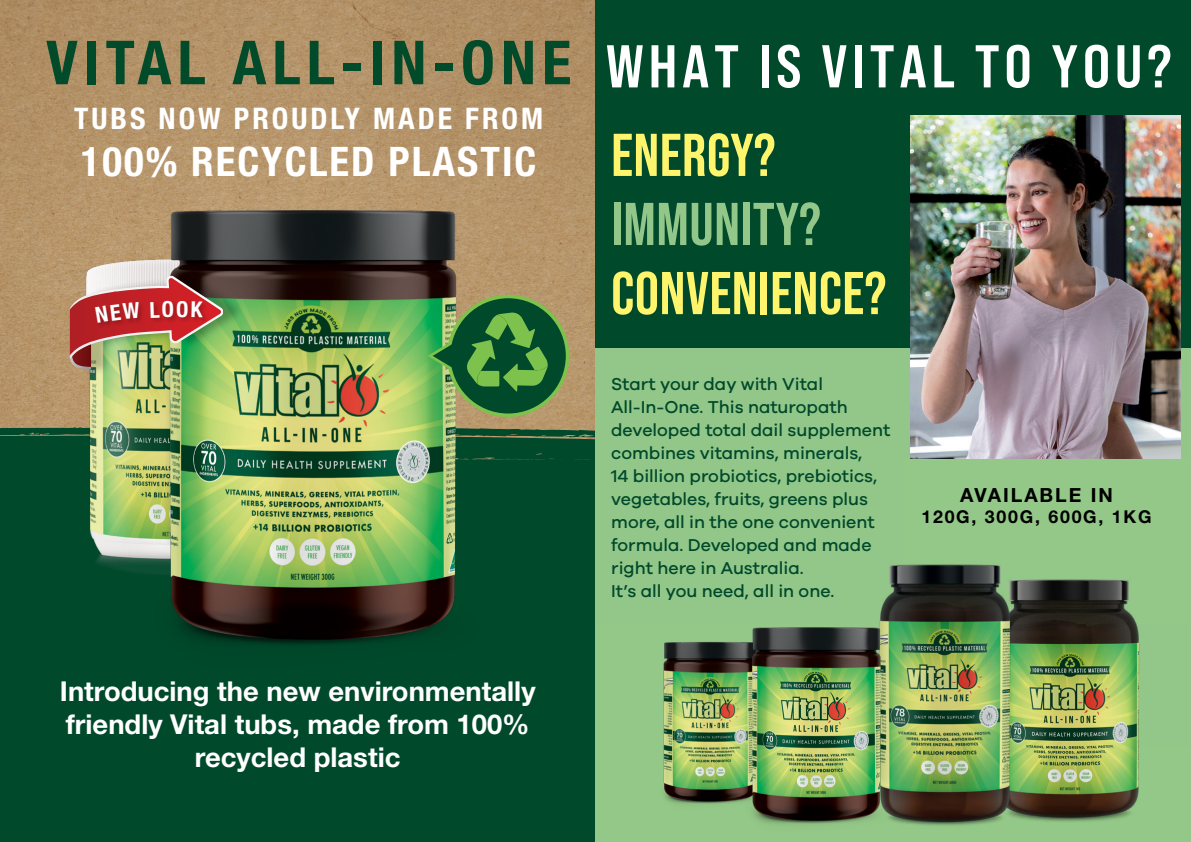
<style>
.page{position:relative;width:1191px;height:842px;background:#fff}
.page>*{position:absolute;margin:0;border:0;box-sizing:border-box;transform-origin:0 0}
.t1{font:700 condensed 60.9px "Helvetica Neue LT Std";letter-spacing:.1em;color:#024b2a}
.t2{font:700 60.2px "Bebas Neue Pro";letter-spacing:.01em;color:#fff56d}
.t3{font:60.2px "Bebas Neue Pro Sm E Bd";letter-spacing:.075em;color:#fff}
.t4{font:700 60.2px "Bebas Neue Pro";letter-spacing:.01em;color:#93c789}
.t5{font:700 condensed 40.7px "Helvetica Neue LT Std";letter-spacing:.05em;color:#fff}
.t6{font:700 condensed 29.8px "Helvetica Neue LT Std";letter-spacing:.1em;color:#fff}
.t7{font:700 27.4px/32.9px "Helvetica Neue LT Std";color:#fff;text-align:center}
.t8{font:700 condensed 22.1px "Helvetica Neue LT Std";color:#fff}
.t9{font:700 19.5px "Helvetica Neue LT Std";letter-spacing:.1em;color:#000}
.t10{font:500 17.7px/23px "Galano Grotesque";color:#00492b}
.t11{font:700 17.7px "Helvetica Neue LT Std";letter-spacing:.1em;color:#000}
</style>
<div class="page">
<img style="left:0;top:0;width:595px;height:84px">
<div style="left:0;top:717px;width:595px;height:125px;background:#00492b"></div>
<svg style="left:6px;top:824px;width:11px;height:7px"></svg>
<img style="left:0;top:84px;width:595px;height:633px">
<div style="left:75px;top:268px;width:169px;height:107px;background:#000;opacity:.24"></div>
<div style="left:449px;top:296px;width:118px;height:119px;background:#00492b;border-radius:50%"></div>
<div style="left:447px;top:295px;width:122px;height:122px;border:3px solid #7cc24b;border-radius:50%"></div>
<svg style="left:425px;top:312px;width:123px;height:80px"></svg>
<div style="left:595px;top:726px;width:596px;height:116px;background:#94c888"></div>
<div style="left:595px;top:6px;width:596px;height:465px;background:#00492b"></div>
<div style="left:595px;top:348px;width:596px;height:398px;background:#93c789"></div>
<img style="left:910px;top:116px;width:270px;height:273px">
<img style="left:910px;top:389px;width:271px;height:70px">
<img style="left:1072px;top:579px;width:68px;height:243px">
<img style="left:889px;top:564px;width:183px;height:262px">
<img style="left:663px;top:642px;width:9px;height:160px">
<img style="left:672px;top:570px;width:226px;height:256px">
<img style="left:70px;top:276px;width:153px;height:93px">
<h1 class="t1" style="left:46px;top:26px;width:526px">VITAL ALL-IN-ONE</h1>
<h3 class="t6" style="left:74px;top:100px;width:470px">TUBS NOW PROUDLY MADE FROM</h3>
<h3 class="t5" style="left:81px;top:137px;width:457px">100% RECYCLED PLASTIC</h3>
<p class="t8" style="left:176px;top:296px;width:14px">O</p>
<h3 class="t7" style="left:60px;top:674px;width:477px">Introducing the new environmentally friendly Vital tubs, made from 100% recycled plastic</h3>
<h2 class="t3" style="left:605px;top:31px;width:568px">WHAT IS VITAL TO YOU?</h2>
<h2 class="t2" style="left:611px;top:121px;width:166px">ENERGY?</h2>
<h2 class="t4" style="left:611px;top:190px;width:211px">IMMUNITY?</h2>
<h2 class="t2" style="left:611px;top:259px;width:277px">CONVENIENCE?</h2>
<p class="t10" style="left:611px;top:372px;width:281px">Start your day with Vital<br>All-In-One. This naturopath developed total dail supplement combines vitamins, minerals,<br>14 billion probiotics, prebiotics, vegetables, fruits, greens plus more, all in the one convenient formula. Developed and made right here in Australia.<br>It’s all you need, all in one.</p>
<p class="t9" style="left:960px;top:483px;width:154px">AVAILABLE IN</p>
<p class="t11" style="left:921px;top:506px;width:232px">120G, 300G, 600G, 1KG</p>
</div>
